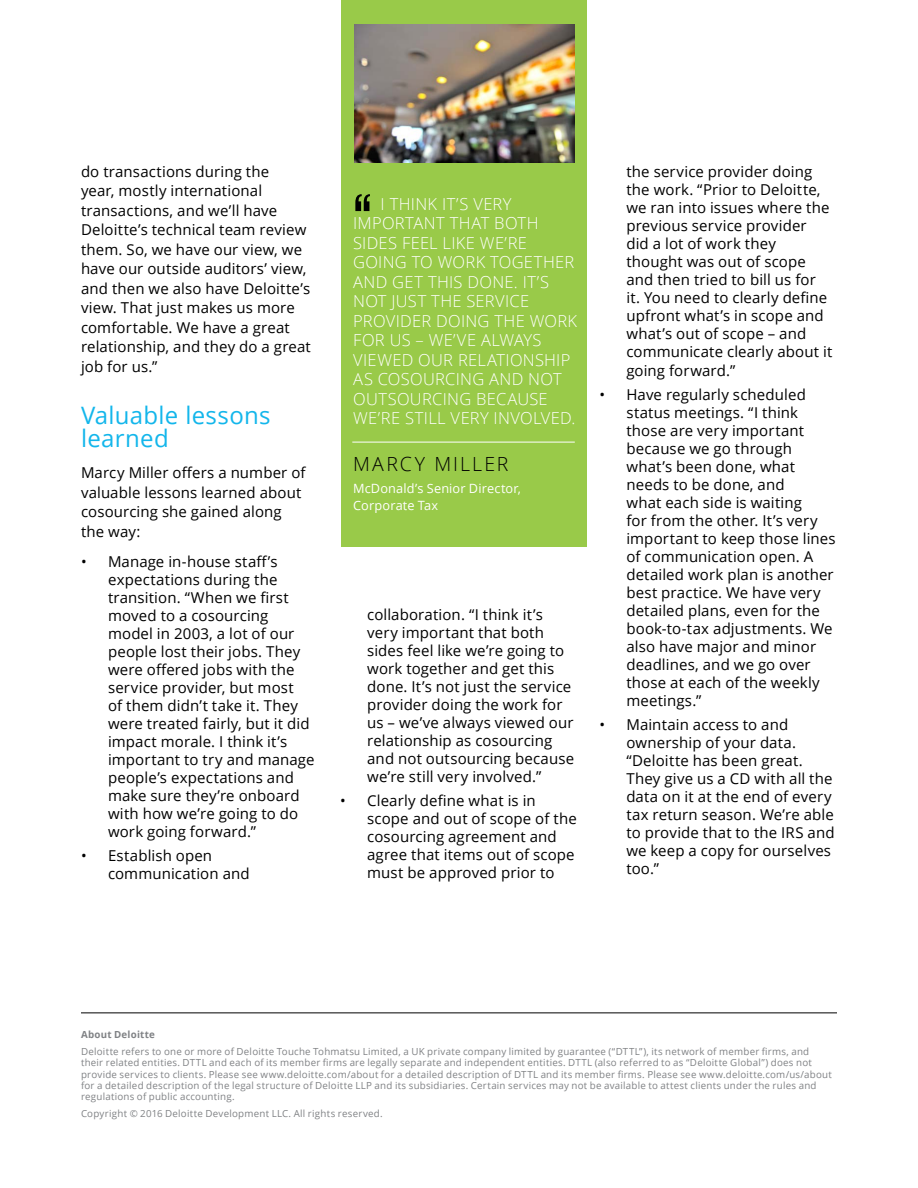
<style>
.page{position:relative;width:918px;height:1188px;background:#fff}
.page>*{position:absolute;margin:0;border:0;box-sizing:border-box;transform-origin:0 0}
.body_copy_front_page{font:24px/22.5px "Open Sans";letter-spacing:.015em;color:#13b6eb}
.body_copy_front_page-2{font:300 19.5px "Open Sans";letter-spacing:.11em;color:#000}
.body_copy_front_page-3{font:300 16.5px/19.5px "Open Sans";letter-spacing:.02em;color:#fff}
.body_copy_front_page-4{font:15px/18px "Open Sans";letter-spacing:.01em;color:#000}
.bullets{font:12.75px "Open Sans";letter-spacing:.01em;color:#fff}
.t1{font:9.75px/11.2px "Open Sans";letter-spacing:.025em;color:#808285}
.t2{font:700 9.75px "Open Sans";letter-spacing:.025em;color:#808285}
</style>
<div class="page">
<div style="left:341px;top:0;width:245px;height:546px;background:#99ca49"></div>
<hr style="left:352px;top:442px;width:223px;height:1px;background:#fff">
<svg style="left:355px;top:194px;width:15px;height:17px"></svg>
<hr style="left:81px;top:1012px;width:756px;height:1px;background:#000">
<img style="left:355px;top:25px;width:219px;height:138px">
<p class="body_copy_front_page-4" style="left:81px;top:161px;width:231px;line-height:19.5px">do transactions during the<br>year, mostly international transactions, and we’ll have<br>Deloitte’s technical team review them. So, we have our view, we have our outside auditors’ view, and then we also have Deloitte’s view. That just makes us more comfortable. We have a great relationship, and they do a great job for us.”</p>
<p class="body_copy_front_page" style="left:81px;top:404px;width:191px">Valuable lessons learned</p>
<p class="body_copy_front_page-4" style="left:81px;top:463px;width:226px;line-height:19.5px">Marcy Miller offers a number of valuable lessons learned about cosourcing she gained along the way:</p>
<p class="body_copy_front_page-4" style="left:108px;top:552px;width:208px;text-indent:-27px">• Manage in-house staff’s expectations during the transition. “When we first moved to a cosourcing model in 2003, a lot of our people lost their jobs. They were offered jobs with the service provider, but most<br>of them didn’t take it. They were treated fairly, but it did impact morale. I think it’s important to try and manage people’s expectations and make sure they’re onboard with how we’re going to do work going forward.”</p>
<p class="body_copy_front_page-4" style="left:108px;top:846px;width:143px;text-indent:-27px">• Establish open communication and</p>
<p class="body_copy_front_page-3" style="left:353px;top:194px;width:226px;text-indent:27px">I THINK IT’S VERY<br>IMPORTANT THAT BOTH<br>SIDES FEEL LIKE WE’RE<br>GOING TO WORK TOGETHER<br>AND GET THIS DONE. IT’S<br>NOT JUST THE SERVICE<br>PROVIDER DOING THE WORK<br>FOR US – WE’VE ALWAYS<br>VIEWED OUR RELATIONSHIP<br>AS COSOURCING AND NOT<br>OUTSOURCING BECAUSE<br>WE’RE STILL VERY INVOLVED.</p>
<p class="body_copy_front_page-2" style="left:353px;top:450px;width:157px">MARCY MILLER</p>
<p class="bullets" style="left:353px;top:480px;width:169px">McDonald’s Senior Director,</p>
<p class="bullets" style="left:353px;top:496px;width:87px">Corporate Tax</p>
<p class="body_copy_front_page-4" style="left:367px;top:606px;width:208px">collaboration. “I think it’s very important that both sides feel like we’re going to work together and get this done. It’s not just the service provider doing the work for us – we’ve always viewed our relationship as cosourcing and not outsourcing because we’re still very involved.”</p>
<p class="body_copy_front_page-4" style="left:367px;top:792px;width:211px;text-indent:-27px">• Clearly define what is in scope and out of scope of the cosourcing agreement and agree that items out of scope must be approved prior to</p>
<p class="body_copy_front_page-4" style="left:626px;top:162px;width:208px">the service provider doing the work. “Prior to Deloitte, we ran into issues where the previous service provider did a lot of work they thought was out of scope and then tried to bill us for it. You need to clearly define upfront what’s in scope and what’s out of scope – and communicate clearly about it</p>
<p class="body_copy_front_page-4" style="left:626px;top:361px;width:110px">going forward.”</p>
<p class="body_copy_front_page-4" style="left:626px;top:385px;width:211px;text-indent:-27px">• Have regularly scheduled status meetings. “I think those are very important because we go through what’s been done, what needs to be done, and<br>what each side is waiting<br>for from the other. It’s very important to keep those lines of communication open. A detailed work plan is another best practice. We have very detailed plans, even for the book-to-tax adjustments. We also have major and minor deadlines, and we go over those at each of the weekly meetings.”</p>
<p class="body_copy_front_page-4" style="left:626px;top:715px;width:210px;text-indent:-27px">• Maintain access to and ownership of your data. “Deloitte has been great.<br>They give us a CD with all the data on it at the end of every tax return season. We’re able to provide that to the IRS and we keep a copy for ourselves too.”</p>
<p class="t2" style="left:81px;top:1028px;width:76px">About Deloitte</p>
<p class="t1" style="left:81px;top:1046px;width:752px">Deloitte refers to one or more of Deloitte Touche Tohmatsu Limited, a UK private company limited by guarantee (“DTTL”), its network of member firms, and their related entities. DTTL and each of its member firms are legally separate and independent entities. DTTL (also referred to as “Deloitte Global”) does not provide services to clients. Please see www.deloitte.com/about for a detailed description of DTTL and its member firms. Please see www.deloitte.com/us/about for a detailed description of the legal structure of Deloitte LLP and its subsidiaries. Certain services may not be available to attest clients under the rules and regulations of public accounting.</p>
<p class="t1" style="left:81px;top:1108px;width:303px">Copyright © 2016 Deloitte Development LLC. All rights reserved.</p>
</div>
